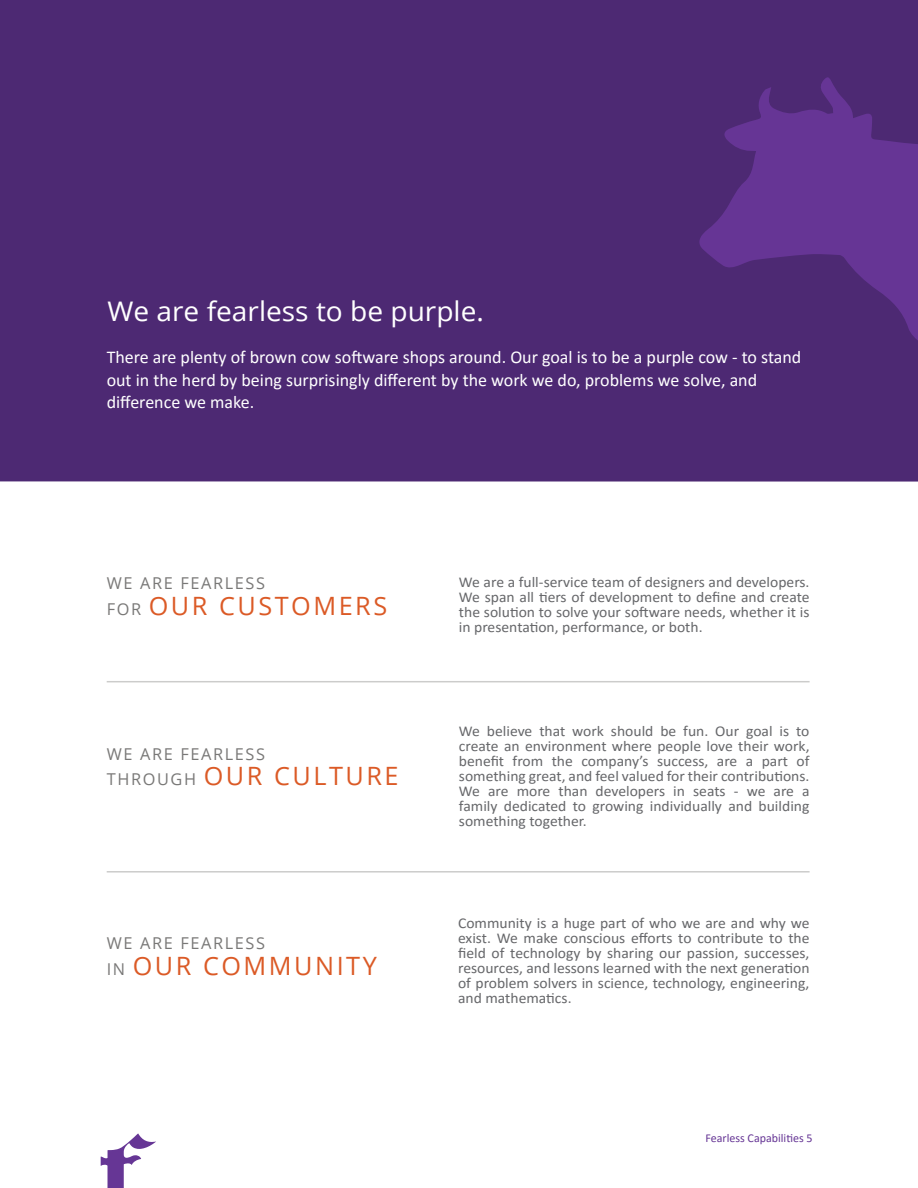
<style>
.page{position:relative;width:918px;height:1188px;background:#fff}
.page>*{position:absolute;margin:0;border:0;box-sizing:border-box;transform-origin:0 0}
.t1{font:27px "Open Sans";color:#fff;scale:1.04 1}
.t2{font:25.2px "Open Sans";letter-spacing:.1em;color:#db5a26}
.t3{font:18px/22.5px "Calibri";color:#fff}
.t4{font:16.35px "Open Sans";letter-spacing:.1em;color:#797877}
.t5{font:15px/15px "Calibri";color:#66676a;text-align:justify;scale:1.04 1}
.t6{font:12px "Calibri";color:#663695}
.s1{font-size:16.35px;color:#797877}
</style>
<div class="page">
<svg style="left:101px;top:1134px;width:55px;height:54px"></svg>
<div style="left:0;top:0;width:918px;height:482px;background:#4d2973"></div>
<svg style="left:699px;top:77px;width:219px;height:263px;fill:#663595"></svg>
<hr style="left:107px;top:681px;width:703px;height:1px;background:#cccccb">
<hr style="left:107px;top:871px;width:703px;height:2px;background:#cccccb">
<h1 class="t1" style="left:107px;top:293px;width:364px">We are fearless to be purple.</h1>
<p class="t3" style="left:107px;top:345px;width:696px">There are plenty of brown cow software shops around. Our goal is to be a purple cow - to stand out in the herd by being surprisingly different by the work we do, problems we solve, and difference we make.</p>
<p class="t4" style="left:107px;top:572px;width:160px">WE ARE FEARLESS</p>
<h2 class="t2" style="left:107px;top:588px;width:282px"><span class="s1">FOR</span> OUR CUSTOMERS</h2>
<p class="t4" style="left:107px;top:743px;width:160px">WE ARE FEARLESS</p>
<h2 class="t2" style="left:107px;top:759px;width:293px"><span class="s1">THROUGH</span> OUR CULTURE</h2>
<p class="t4" style="left:107px;top:932px;width:160px">WE ARE FEARLESS</p>
<h2 class="t2" style="left:107px;top:948px;width:272px"><span class="s1">IN</span> OUR COMMUNITY</h2>
<p class="t5" style="left:459px;top:574px;width:339px">We are a full-service team of designers and developers.<br>We span all tiers of development to define and create the solution to solve your software needs, whether it is in presentation, performance, or both.</p>
<p class="t5" style="left:459px;top:723px;width:339px">We believe that work should be fun. Our goal is to create an environment where people love their work, benefit from the company’s success, are a part of something great, and feel valued for their contributions.<br>We are more than developers in seats - we are a family dedicated to growing individually and building something together.</p>
<p class="t5" style="left:458px;top:915px;width:339px">Community is a huge part of who we are and why we exist. We make conscious efforts to contribute to the field of technology by sharing our passion, successes, resources, and lessons learned with the next generation of problem solvers in science, technology, engineering, and mathematics.</p>
<p class="t6" style="left:706px;top:1129px;width:108px">Fearless Capabilities 5</p>
</div>
